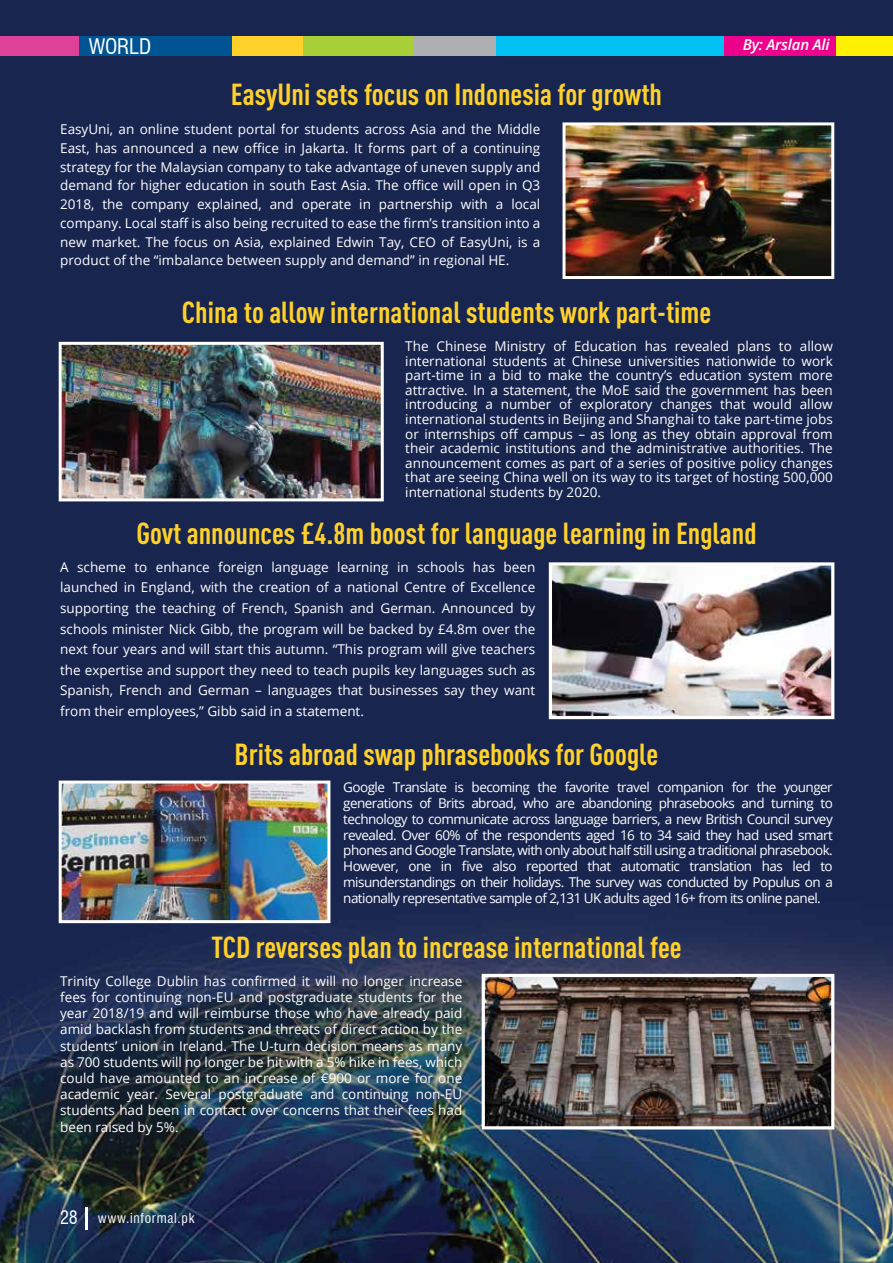
<style>
.page{position:relative;width:893px;height:1263px;background:#fff}
.page>*{position:absolute;margin:0;border:0;box-sizing:border-box;transform-origin:0 0}
.t1{font:700 30px "DIN Cond";color:#ffd12a}
.t2{font:condensed 21px "Swiss 721 BT";letter-spacing:-.01em;color:#fff}
.t3{font:italic 600 15px "Open Sans";letter-spacing:-.01em;color:#fff}
.t4{font:13.5px/14.5px "Open Sans";color:#fff;text-align:justify}
.t5{font:condensed 13.5px "Swiss 721 BT";letter-spacing:.05em;color:#fff}
.s1{font-size:18px}
</style>
<div class="page">
<img style="left:0;top:0;width:893px;height:1263px">
<img style="left:566px;top:126px;width:264px;height:149px">
<div style="left:562px;top:122px;width:272px;height:157px;border:3px solid #fff"></div>
<img style="left:553px;top:566px;width:277px;height:149px">
<div style="left:549px;top:562px;width:285px;height:157px;border:3px solid #fff"></div>
<img style="left:63px;top:346px;width:317px;height:151px">
<div style="left:59px;top:342px;width:325px;height:159px;border:3px solid #fff"></div>
<img style="left:63px;top:784px;width:263px;height:135px">
<div style="left:59px;top:780px;width:271px;height:143px;border:3px solid #fff"></div>
<img style="left:486px;top:978px;width:344px;height:147px">
<div style="left:482px;top:974px;width:352px;height:155px;border:3px solid #fff"></div>
<div style="left:724px;top:36px;width:117px;height:20px;background:#ec008c"></div>
<div style="left:837px;top:36px;width:56px;height:20px;background:#fff200"></div>
<div style="left:0;top:36px;width:80px;height:20px;background:#dd4298"></div>
<div style="left:79px;top:36px;width:153px;height:20px;background:#015493"></div>
<div style="left:232px;top:36px;width:71px;height:20px;background:#ffd12a"></div>
<div style="left:303px;top:36px;width:110px;height:20px;background:#a8cf38"></div>
<div style="left:413px;top:36px;width:83px;height:20px;background:#adafb2"></div>
<div style="left:497px;top:36px;width:227px;height:20px;background:#00c1f3"></div>
<hr style="left:85px;top:1207px;width:2px;height:23px;background:#fff">
<h2 class="t2" style="left:89px;top:34px;width:64px">WORLD</h2>
<p class="t3" style="left:743px;top:34px;width:88px">By: Arslan Ali</p>
<h1 class="t1" style="left:231px;top:76px;width:433px">EasyUni sets focus on Indonesia for growth</h1>
<p class="t4" style="left:60px;top:120px;width:482px;line-height:18.8px">EasyUni, an online student portal for students across Asia and the Middle East, has announced a new office in Jakarta. It forms part of a continuing strategy for the Malaysian company to take advantage of uneven supply and demand for higher education in south East Asia. The office will open in Q3<br>2018, the company explained, and operate in partnership with a local company. Local staff is also being recruited to ease the firm’s transition into a new market. The focus on Asia, explained Edwin Tay, CEO of EasyUni, is a product of the “imbalance between supply and demand” in regional HE.</p>
<h1 class="t1" style="left:182px;top:294px;width:531px">China to allow international students work part-time</h1>
<p class="t4" style="left:405px;top:339px;width:429px">The Chinese Ministry of Education has revealed plans to allow international students at Chinese universities nationwide to work part-time in a bid to make the country’s education system more attractive. In a statement, the MoE said the government has been introducing a number of exploratory changes that would allow international students in Beijing and Shanghai to take part-time jobs or internships off campus – as long as they obtain approval from their academic institutions and the administrative authorities. The announcement comes as part of a series of positive policy changes that are seeing China well on its way to its target of hosting 500,000 international students by 2020.</p>
<h1 class="t1" style="left:136px;top:515px;width:622px">Govt announces £4.8m boost for language learning in England</h1>
<p class="t4" style="left:60px;top:556px;width:477px;line-height:20.5px">A scheme to enhance foreign language learning in schools has been launched in England, with the creation of a national Centre of Excellence supporting the teaching of French, Spanish and German. Announced by schools minister Nick Gibb, the program will be backed by £4.8m over the next four years and will start this autumn. “This program will give teachers the expertise and support they need to teach pupils key languages such as Spanish, French and German – languages that businesses say they want from their employees,” Gibb said in a statement.</p>
<h1 class="t1" style="left:235px;top:736px;width:425px">Brits abroad swap phrasebooks for Google</h1>
<p class="t4" style="left:343px;top:779px;width:491px;line-height:15.8px">Google Translate is becoming the favorite travel companion for the younger generations of Brits abroad, who are abandoning phrasebooks and turning to technology to communicate across language barriers, a new British Council survey revealed. Over 60% of the respondents aged 16 to 34 said they had used smart phones and Google Translate, with only about half still using a traditional phrasebook.<br>However, one in five also reported that automatic translation has led to misunderstandings on their holidays. The survey was conducted by Populus on a nationally representative sample of 2,131 UK adults aged 16+ from its online panel.</p>
<h1 class="t1" style="left:211px;top:929px;width:472px">TCD reverses plan to increase international fee</h1>
<p class="t4" style="left:60px;top:972px;width:404px;line-height:16.2px">Trinity College Dublin has confirmed it will no longer increase fees for continuing non-EU and postgraduate students for the year 2018/19 and will reimburse those who have already paid amid backlash from students and threats of direct action by the students’ union in Ireland. The U-turn decision means as many as 700 students will no longer be hit with a 5% hike in fees, which could have amounted to an increase of €900 or more for one academic year. Several postgraduate and continuing non-EU students had been in contact over concerns that their fees had been raised by 5%.</p>
<p class="t5" style="left:60px;top:1210px;width:136px"><span class="s1">28</span> www.informal.pk</p>
</div>
